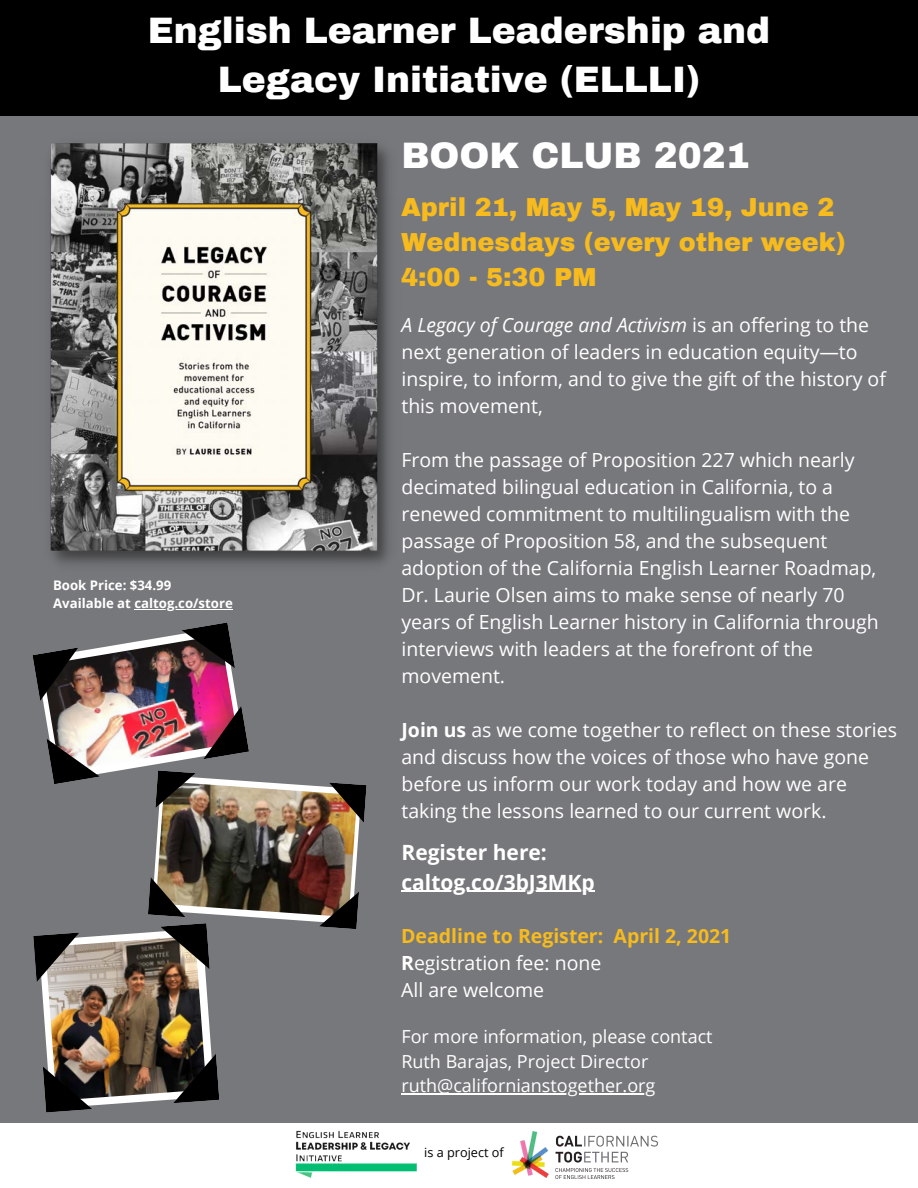
<style>
.page{position:relative;width:918px;height:1188px;background:#fff}
.page>*{position:absolute;margin:0;border:0;box-sizing:border-box;transform-origin:0 0}
.t1{font:900 36px/49.5px "Archivo";color:#fff;text-align:center}
.t2{font:900 25.5px "Archivo";color:#f7bb1e}
.t3{font:700 21px "Open Sans";color:#fff}
.t4{font:19.5px/27px "Open Sans";color:#fff}
.t5{font:700 19.5px "Open Sans";color:#f7bb1e}
.t6{font:18px "Open Sans";color:#fff}
.t7{font:700 13.2px "Open Sans";color:#fff}
.t8{font:12.75px "Open Sans";color:#000}
.s1{font-style:italic}
.s2{font-weight:700}
</style>
<div class="page">
<div style="left:0;top:0;width:918px;height:136px;background:#000"></div>
<div style="left:0;top:117px;width:918px;height:1006px;background:#77787b"></div>
<img style="left:50px;top:143px;width:339px;height:421px">
<img style="left:32px;top:622px;width:335px;height:490px">
<img style="left:512px;top:1131px;width:145px;height:47px">
<img style="left:295px;top:1130px;width:122px;height:48px">
<hr style="left:134px;top:609px;width:99px;height:1px;background:#fff">
<hr style="left:401px;top:891px;width:194px;height:1px;background:#fff">
<hr style="left:401px;top:1094px;width:255px;height:1px;background:#fff">
<p class="t1" style="left:148px;top:6px;width:624px">English Learner Leadership and<br>Legacy Initiative (ELLLI)</p>
<p class="t1" style="left:401px;top:131px;width:350px">BOOK CLUB 2021</p>
<p class="t7" style="left:53px;top:576px;width:120px">Book Price: $34.99</p>
<p class="t7" style="left:53px;top:594px;width:181px">Available at caltog.co/store</p>
<p class="t2" style="left:401px;top:194px;width:435px">April 21, May 5, May 19, June 2</p>
<p class="t2" style="left:401px;top:229px;width:446px">Wednesdays (every other week)</p>
<p class="t2" style="left:401px;top:264px;width:197px">4:00 - 5:30 PM</p>
<p class="t4" style="left:401px;top:311px;width:486px"><span class="s1">A Legacy of Courage and Activism</span> is an offering to the next generation of leaders in education equity—to inspire, to inform, and to give the gift of the history of this movement,</p>
<p class="t4" style="left:401px;top:446px;width:479px">From the passage of Proposition 227 which nearly decimated bilingual education in California, to a renewed commitment to multilingualism with the passage of Proposition 58, and the subsequent adoption of the California English Learner Roadmap, Dr. Laurie Olsen aims to make sense of nearly 70 years of English Learner history in California through interviews with leaders at the forefront of the movement.</p>
<p class="t4" style="left:401px;top:716px;width:497px"><span class="s2">Join us</span> as we come together to reflect on these stories and discuss how the voices of those who have gone before us inform our work today and how we are taking the lessons learned to our current work.</p>
<p class="t3" style="left:401px;top:838px;width:147px">Register here:</p>
<p class="t3" style="left:401px;top:867px;width:195px">caltog.co/3bJ3MKp</p>
<p class="t5" style="left:401px;top:922px;width:332px">Deadline to Register: April 2, 2021</p>
<p class="t4" style="left:401px;top:949px;width:202px"><span class="s2">R</span>egistration fee: none</p>
<p class="t4" style="left:401px;top:976px;width:145px">All are welcome</p>
<p class="t6" style="left:401px;top:1024px;width:313px">For more information, please contact</p>
<p class="t6" style="left:401px;top:1048px;width:248px">Ruth Barajas, Project Director</p>
<p class="t6" style="left:401px;top:1073px;width:255px">ruth@californianstogether.org</p>
<p class="t8" style="left:424px;top:1144px;width:81px">is a project of</p>
</div>
